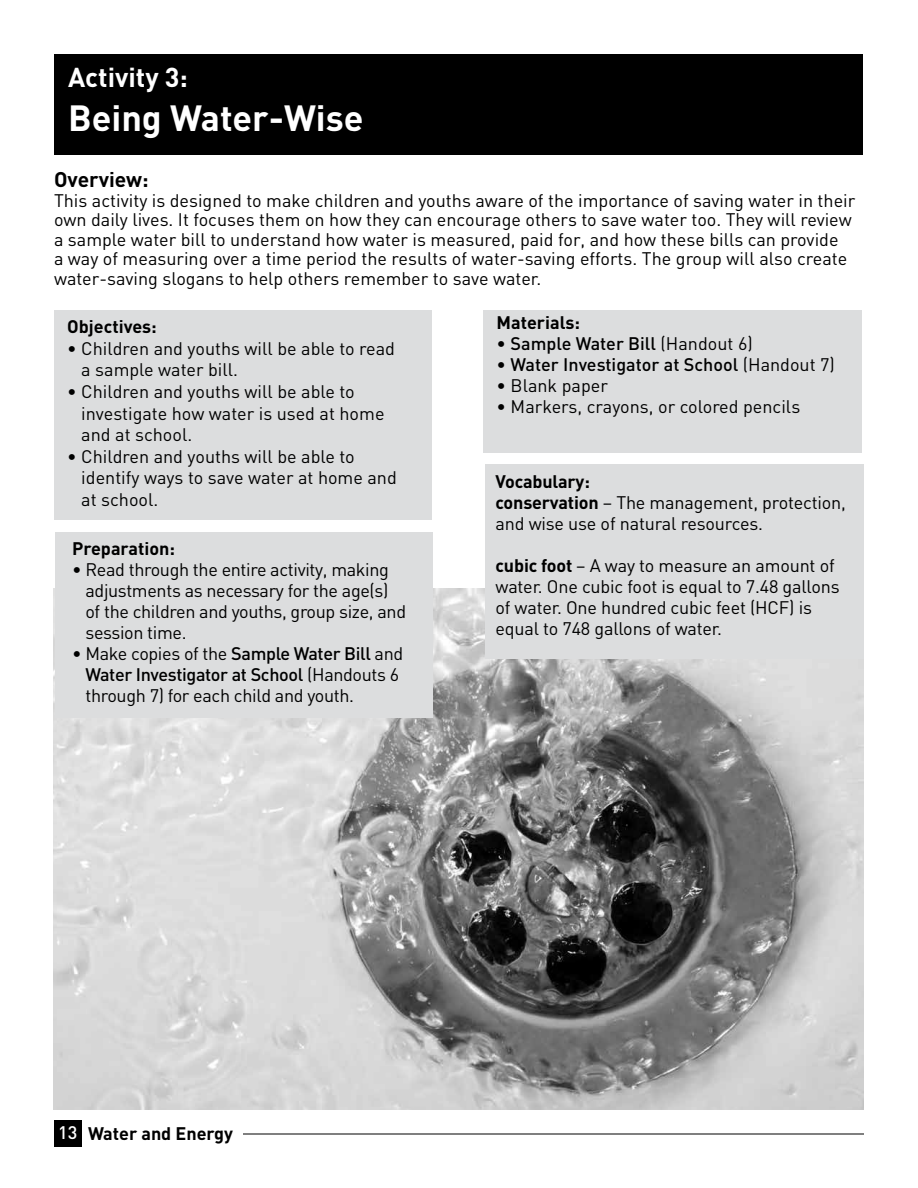
<style>
.page{position:relative;width:918px;height:1188px;background:#fff}
.page>*{position:absolute;margin:0;border:0;box-sizing:border-box;transform-origin:0 0}
.t1{font:700 36px "DIN";color:#fff}
.t2{font:700 27px "DIN";color:#fff}
.t3{font:700 21px "DIN";color:#000}
.t4{font:18px/21.6px "DIN";color:#000}
.t5{font:18px/21px "DIN";letter-spacing:-.02em;color:#000}
.t6{font:500 18px "DIN";color:#000}
.t7{font:700 18px "DIN";color:#000}
.s1{font-weight:500}
.s2{font-weight:400}
.s3{font-weight:700}
.s4{font-weight:500;color:#fff}
</style>
<div class="page">
<img style="left:53px;top:588px;width:811px;height:521px">
<div style="left:54px;top:1121px;width:27px;height:26px;background:#000"></div>
<hr style="left:243px;top:1134px;width:621px;height:1px;background:#000">
<div style="left:55px;top:54px;width:808px;height:100px;background:#000"></div>
<div style="left:54px;top:310px;width:378px;height:210px;background:#dcddde"></div>
<div style="left:56px;top:533px;width:377px;height:185px;background:#dcddde"></div>
<div style="left:485px;top:465px;width:378px;height:194px;background:#dcddde"></div>
<div style="left:483px;top:310px;width:378px;height:143px;background:#dcddde"></div>
<h2 class="t2" style="left:68px;top:60px;width:121px">Activity 3:</h2>
<h1 class="t1" style="left:68px;top:94px;width:297px">Being Water-Wise</h1>
<p class="t3" style="left:54px;top:166px;width:96px">Overview:</p>
<p class="t4" style="left:54px;top:190px;width:803px;line-height:19.5px">This activity is designed to make children and youths aware of the importance of saving water in their own daily lives. It focuses them on how they can encourage others to save water too. They will review a sample water bill to understand how water is measured, paid for, and how these bills can provide<br>a way of measuring over a time period the results of water-saving efforts. The group will also create water-saving slogans to help others remember to save water.</p>
<p class="t7" style="left:67px;top:315px;width:91px">Objectives:</p>
<p class="t4" style="left:81px;top:337px;width:315px;text-indent:-14px">• Children and youths will be able to read a sample water bill.</p>
<p class="t4" style="left:81px;top:380px;width:305px;text-indent:-14px">• Children and youths will be able to investigate how water is used at home and at school.</p>
<p class="t4" style="left:81px;top:445px;width:317px;text-indent:-14px">• Children and youths will be able to identify ways to save water at home and at school.</p>
<p class="t7" style="left:72px;top:537px;width:105px">Preparation:</p>
<p class="t5" style="left:85px;top:559px;width:322px;text-indent:-13px">• Read through the entire activity, making adjustments as necessary for the age(s) of the children and youths, group size, and session time.</p>
<p class="t5" style="left:85px;top:643px;width:319px;text-indent:-13px">• Make copies of the <span class="s1">Sample Water Bill</span> and<br><span class="s1">Water Investigator at School</span> (Handouts 6 through 7) for each child and youth.</p>
<p class="t7" style="left:497px;top:311px;width:85px">Materials:</p>
<p class="t6" style="left:497px;top:332px;width:258px"><span class="s2">•</span> Sample Water Bill <span class="s2">(Handout 6)</span></p>
<p class="t6" style="left:497px;top:353px;width:340px"><span class="s2">•</span> Water Investigator at School <span class="s2">(Handout 7)</span></p>
<p class="t4" style="left:497px;top:375px;width:113px">• Blank paper</p>
<p class="t4" style="left:497px;top:396px;width:305px">• Markers, crayons, or colored pencils</p>
<p class="t4" style="left:496px;top:471px;width:352px;line-height:21px"><span class="s3">Vocabulary:<br>conservation</span> – The management, protection, and wise use of natural resources.</p>
<p class="t4" style="left:496px;top:555px;width:346px;line-height:21px"><span class="s3">cubic foot</span> – A way to measure an amount of water. One cubic foot is equal to 7.48 gallons of water. One hundred cubic feet (HCF) is equal to 748 gallons of water.</p>
<p class="t7" style="left:58px;top:1122px;width:177px"><span class="s4">13</span> Water and Energy</p>
</div>
